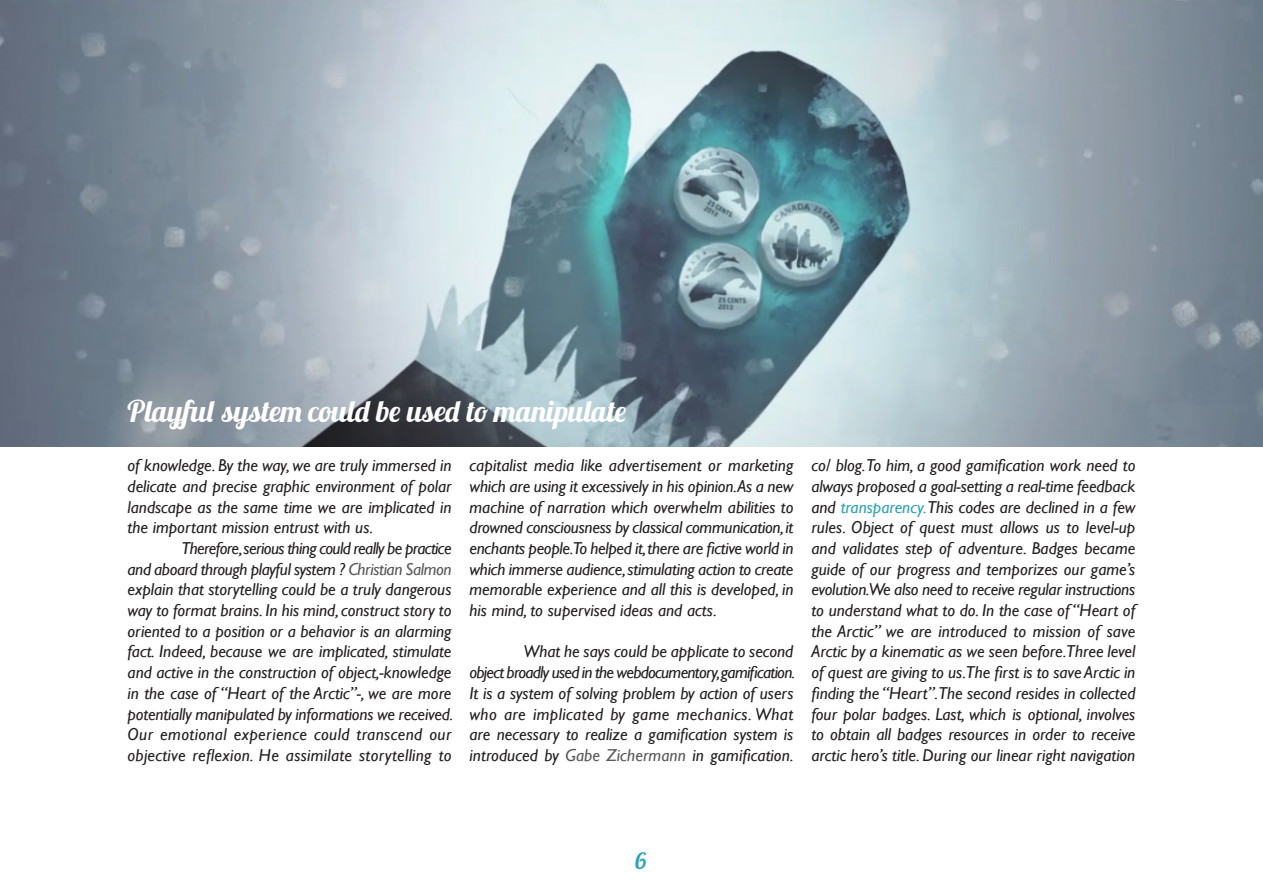
<style>
.page{position:relative;width:1263px;height:893px;background:#fff}
.page>*{position:absolute;margin:0;border:0;box-sizing:border-box;transform-origin:0 0}
.t1{font:30px "Lobster 1.3";color:#fff}
.t2{font:22.5px "Lobster 1.3";color:#2ca2b7}
.t3{font:italic 17.25px/20.7px "Gill Sans";color:#231f20;text-align:justify}
.s1{color:#57585a}
.s2{color:#2ca2b7}
</style>
<div class="page">
<img style="left:0;top:0;width:1263px;height:446px">
<p class="t1" style="left:128px;top:392px;width:500px">Playful system could be used to manipulate</p>
<p class="t3" style="left:128px;top:455px;width:325px">of knowledge. By the way, we are truly immersed in delicate and precise graphic environment of polar landscape as the same time we are implicated in the important mission entrust with us.</p>
<p class="t3" style="left:128px;top:538px;width:327px;text-indent:54px">Therefore,serious thing could really be practice and aboard through playful system ? <span class="s1">Christian Salmon </span>explain that storytelling could be a truly dangerous way to format brains. In his mind, construct story to oriented to a position or a behavior is an alarming fact. Indeed, because we are implicated, stimulate and active in the construction of object,-knowledge in the case of “Heart of the Arctic”-, we are more potentially manipulated by informations we received.<br>Our emotional experience could transcend our objective reflexion. He assimilate storytelling to</p>
<p class="t3" style="left:469px;top:455px;width:325px">capitalist media like advertisement or marketing which are using it excessively in his opinion.As a new machine of narration which overwhelm abilities to drowned consciousness by classical communication, it enchants people.To helped it, there are fictive world in which immerse audience, stimulating action to create memorable experience and all this is developed, in his mind, to supervised ideas and acts.</p>
<p class="t3" style="left:469px;top:641px;width:327px;text-indent:54px">What he says could be applicate to second object broadly used in the webdocumentory,gamification.<br>It is a system of solving problem by action of users who are implicated by game mechanics. What are necessary to realize a gamification system is introduced by <span class="s1">Gabe Zichermann</span> in gamification.</p>
<p class="t3" style="left:811px;top:455px;width:326px">co/ blog.To him, a good gamification work need to always proposed a goal-setting a real-time feedback and <span class="s2">transparency.</span>This codes are declined in a few rules. Object of quest must allows us to level-up and validates step of adventure. Badges became guide of our progress and temporizes our game’s evolution.We also need to receive regular instructions to understand what to do. In the case of “Heart of the Arctic” we are introduced to mission of save Arctic by a kinematic as we seen before.Three level of quest are giving to us.The first is to save Arctic in finding the “Heart”.The second resides in collected four polar badges. Last, which is optional, involves to obtain all badges resources in order to receive arctic hero’s title. During our linear right navigation</p>
<h2 class="t2" style="left:635px;top:847px;width:13px">6</h2>
</div>
